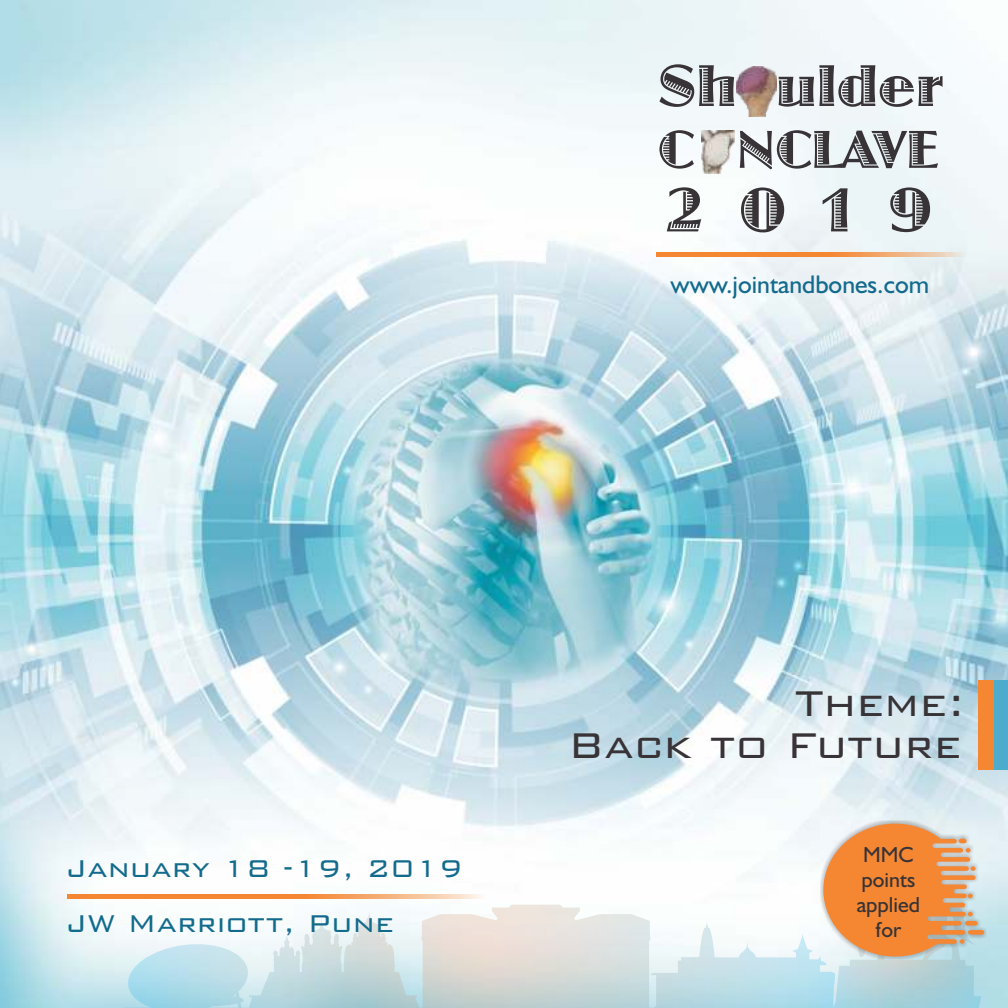
<style>
.page{position:relative;width:1008px;height:1008px;background:#fff}
.page>*{position:absolute;margin:0;border:0;box-sizing:border-box;transform-origin:0 0}
.t1{font:300 47.77px/42.4px "Bank Gothic BT";color:#383336;text-align:right}
.t2{font:300 32.38px/54.9px "Bank Gothic BT";color:#126b8c}
.t3{font:25.55px "Humanist 521 BT";color:#126b8c}
.t4{font:21.88px/24.8px "Humanist 521 BT";color:#383336;text-align:center}
</style>
<div class="page">
<img style="left:0;top:0;width:1008px;height:1008px">
<svg style="left:126px;top:912px;width:372px;height:96px"></svg>
<div style="left:979px;top:680px;width:29px;height:90px;background:#f58733"></div>
<div style="left:994px;top:680px;width:14px;height:90px;background:#4dabcc"></div>
<svg style="left:656px;top:252px;width:314px;height:5px;background:#f29c59"></svg>
<svg style="left:659px;top:64px;width:75px;height:43px"></svg>
<svg style="left:779px;top:65px;width:164px;height:42px"></svg>
<svg style="left:659px;top:130px;width:35px;height:39px"></svg>
<svg style="left:740px;top:130px;width:198px;height:39px"></svg>
<img style="left:736px;top:67px;width:41px;height:49px">
<img style="left:702px;top:131px;width:32px;height:42px">
<svg style="left:667px;top:187px;width:263px;height:45px"></svg>
<svg style="left:67px;top:894px;width:424px;height:5px;background:#f69e5a"></svg>
<div style="left:820px;top:820px;width:167px;height:140px;background:#383336;opacity:.39"></div>
<svg style="left:823px;top:824px;width:161px;height:184px;background:#dab08a"></svg>
<p class="t3" style="left:671px;top:273px;width:260px">www.jointandbones.com</p>
<p class="t2" style="left:65px;top:841px;width:399px">January 18 -19, 2019<br>JW Marriott, Pune</p>
<h1 class="t1" style="left:568px;top:682px;width:399px">Theme:<br>Back to Future</h1>
<p class="t4" style="left:857px;top:844px;width:65px">MMC points applied for</p>
</div>
